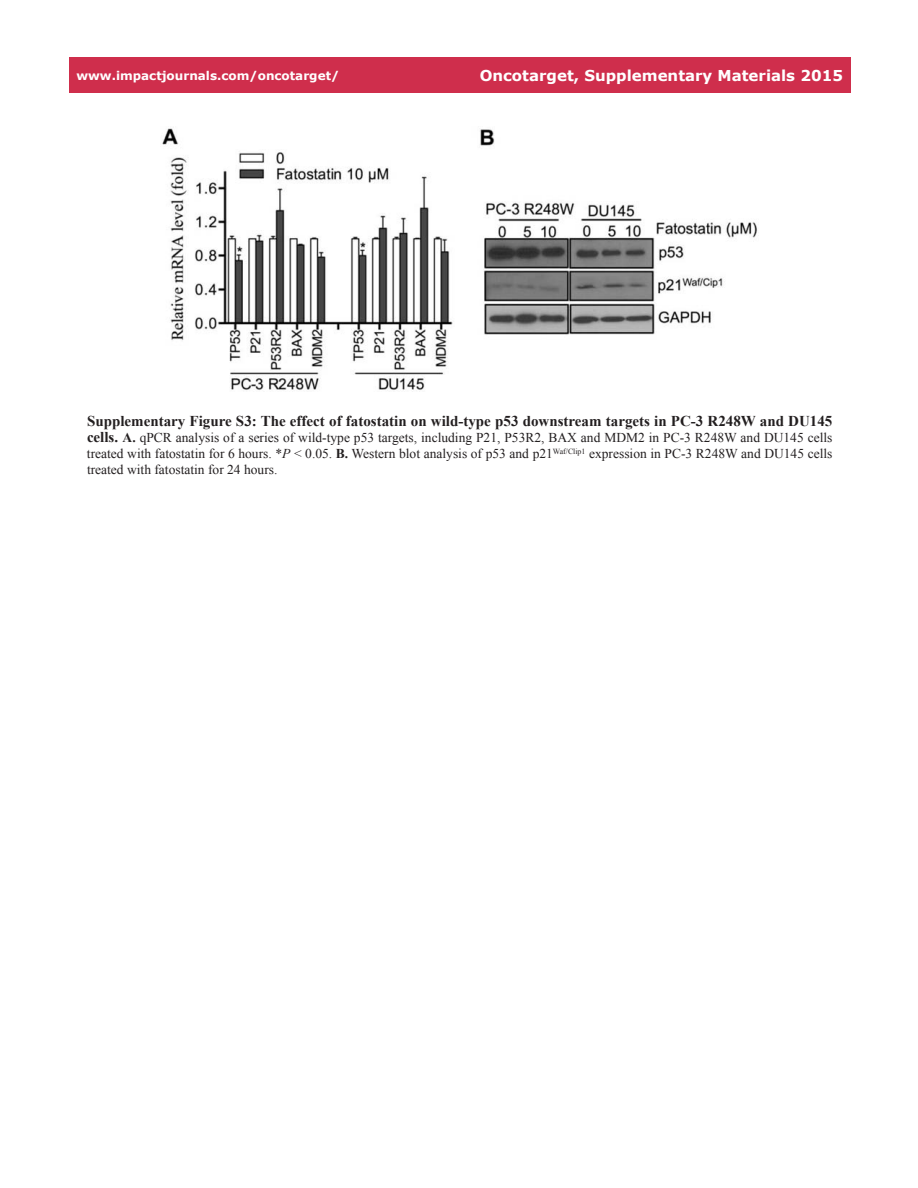
<style>
.page{position:relative;width:918px;height:1188px;background:#fff}
.page>*{position:absolute;margin:0;border:0;box-sizing:border-box;transform-origin:0 0}
.FigureText{font:700 15px "Times New Roman";color:#231f20}
.t1{font:700 15px "Verdana";color:#fff}
.FigureText-2{font:13.5px/16.2px "Times New Roman";color:#231f20;text-align:justify}
.t2{font:700 12px "Verdana";color:#fff}
.s1{font-weight:700;font-size:15px}
.s2{font-weight:700}
.s3{font-style:italic}
</style>
<div class="page">
<div style="left:69px;top:57px;width:781px;height:36px;background:#cf2e4c"></div>
<img style="left:162px;top:128px;width:596px;height:262px">
<p class="t2" style="left:76px;top:67px;width:264px">www.impactjournals.com/oncotarget/</p>
<p class="t1" style="left:480px;top:65px;width:365px">Oncotarget, Supplementary Materials 2015</p>
<p class="FigureText" style="left:87px;top:410px;width:747px">Supplementary Figure S3: The effect of fatostatin on wild-type p53 downstream targets in PC-3 R248W and DU145</p>
<p class="FigureText-2" style="left:87px;top:429px;width:747px"><span class="s1">cells.</span> <span class="s2">A.</span> qPCR analysis of a series of wild-type p53 targets, including P21, P53R2, BAX and MDM2 in PC-3 R248W and DU145 cells treated with fatostatin for 6 hours. *<span class="s3">P</span> &lt; 0.05. <span class="s2">B.</span> Western blot analysis of p53 and p21<sup>Waf/Clip1</sup> expression in PC-3 R248W and DU145 cells treated with fatostatin for 24 hours.</p>
</div>
